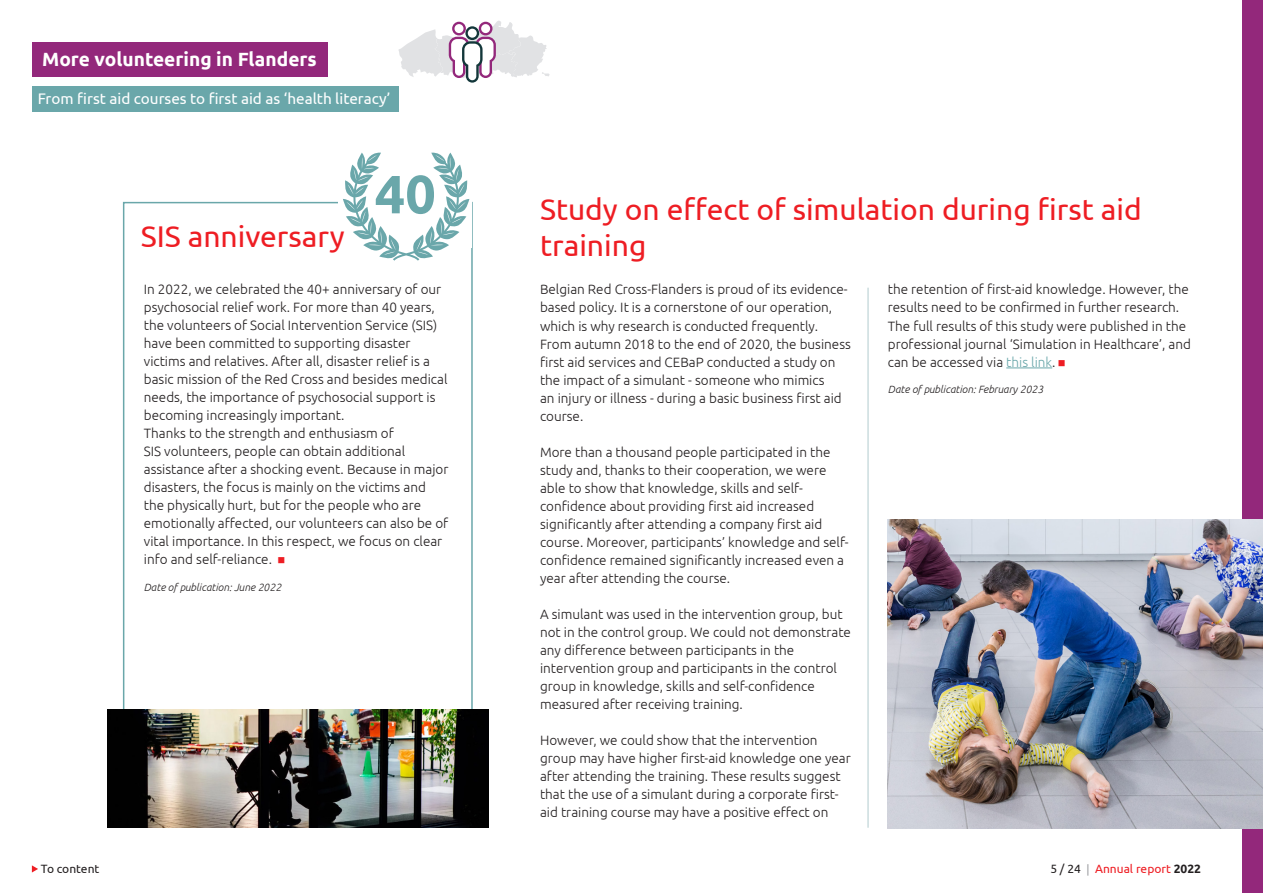
<style>
.page{position:relative;width:1263px;height:893px;background:#fff}
.page>*{position:absolute;margin:0;border:0;box-sizing:border-box;transform-origin:0 0}
.t1{font:700 53.85px "Ubuntu";color:#6aa7aa}
.Titel{font:30px/36px "Ubuntu";color:#ee1d23}
.t2{font:700 19.2px "Ubuntu";color:#fff}
.t3{font:15.3px "Ubuntu";color:#fff}
.Body{font:300 13.5px/18px "Ubuntu";color:#231f20}
.t4{font:12px "Ubuntu";color:#ee1d23}
.t5{font:12px "Ubuntu";color:#231f20}
.Body-2{font:italic 300 10.5px "Ubuntu";color:#231f20}
.s1{color:#ee1d23}
.s2{color:#6aa7aa}
.s3{color:#231f20}
.s4{font-family:"Arial";color:#939598}
.s5{font-weight:700;color:#231f20}
</style>
<div class="page">
<div style="left:32px;top:43px;width:295px;height:34px;background:#93287b"></div>
<div style="left:32px;top:86px;width:366px;height:26px;background:#6aa7aa"></div>
<svg style="left:398px;top:21px;width:152px;height:62px"></svg>
<svg style="left:32px;top:865px;width:6px;height:7px"></svg>
<div style="left:1242px;top:0;width:21px;height:893px;background:#93287b"></div>
<hr style="left:868px;top:288px;width:1px;height:540px;background:#b1cbce">
<hr style="left:1006px;top:368px;width:46px;height:1px;background:#6aa7aa">
<img style="left:107px;top:709px;width:382px;height:118px">
<svg style="left:343px;top:152px;width:126px;height:109px"></svg>
<img style="left:887px;top:519px;width:376px;height:310px">
<h3 class="t2" style="left:42px;top:48px;width:276px">More volunteering in Flanders</h3>
<p class="t3" style="left:38px;top:89px;width:354px">From first aid courses to first aid as ‘health literacy’</p>
<p class="Titel" style="left:141px;top:218px;width:205px">SIS anniversary</p>
<p class="t1" style="left:375px;top:162px;width:63px">40</p>
<p class="Body" style="left:144px;top:280px;width:305px">In 2022, we celebrated the 40+ anniversary of our psychosocial relief work. For more than 40 years, the volunteers of Social Intervention Service (SIS) have been committed to supporting disaster victims and relatives. After all, disaster relief is a basic mission of the Red Cross and besides medical needs, the importance of psychosocial support is becoming increasingly important.</p>
<p class="Body" style="left:144px;top:424px;width:306px">Thanks to the strength and enthusiasm of<br>SIS volunteers, people can obtain additional assistance after a shocking event. Because in major disasters, the focus is mainly on the victims and the physically hurt, but for the people who are emotionally affected, our volunteers can also be of vital importance. In this respect, we focus on clear info and self-reliance. <span class="s1">■</span></p>
<p class="Body-2" style="left:144px;top:580px;width:139px">Date of publication: June 2022</p>
<p class="Titel" style="left:540px;top:191px;width:603px">Study on effect of simulation during first aid training</p>
<p class="Body" style="left:540px;top:280px;width:309px">Belgian Red Cross-Flanders is proud of its evidence&shy;based policy. It is a cornerstone of our operation, which is why research is conducted frequently.</p>
<p class="Body" style="left:540px;top:334px;width:312px">From autumn 2018 to the end of 2020, the business first aid services and CEBaP conducted a study on the impact of a simulant - someone who mimics<br>an injury or illness - during a basic business first aid course.</p>
<p class="Body" style="left:540px;top:442px;width:310px">More than a thousand people participated in the study and, thanks to their cooperation, we were able to show that knowledge, skills and self&shy;confidence about providing first aid increased significantly after attending a company first aid course. Moreover, participants’ knowledge and self&shy;confidence remained significantly increased even a year after attending the course.</p>
<p class="Body" style="left:540px;top:604px;width:312px">A simulant was used in the intervention group, but not in the control group. We could not demonstrate any difference between participants in the intervention group and participants in the control group in knowledge, skills and self-confidence measured after receiving training.</p>
<p class="Body" style="left:540px;top:730px;width:312px">However, we could show that the intervention group may have higher first-aid knowledge one year after attending the training. These results suggest that the use of a simulant during a corporate first&shy;aid training course may have a positive effect on</p>
<p class="Body" style="left:888px;top:280px;width:302px">the retention of first-aid knowledge. However, the results need to be confirmed in further research.</p>
<p class="Body" style="left:888px;top:316px;width:305px">The full results of this study were published in the professional journal ‘Simulation in Healthcare’, and can be accessed via <span class="s2">this link</span>. <span class="s1">■</span></p>
<p class="Body-2" style="left:888px;top:383px;width:157px">Date of publication: February 2023</p>
<p class="t5" style="left:41px;top:861px;width:60px">To content</p>
<p class="t4" style="left:1050px;top:861px;width:152px"><span class="s3">5 / 24</span> <span class="s4">|</span> Annual report <span class="s5">2022</span></p>
</div>
